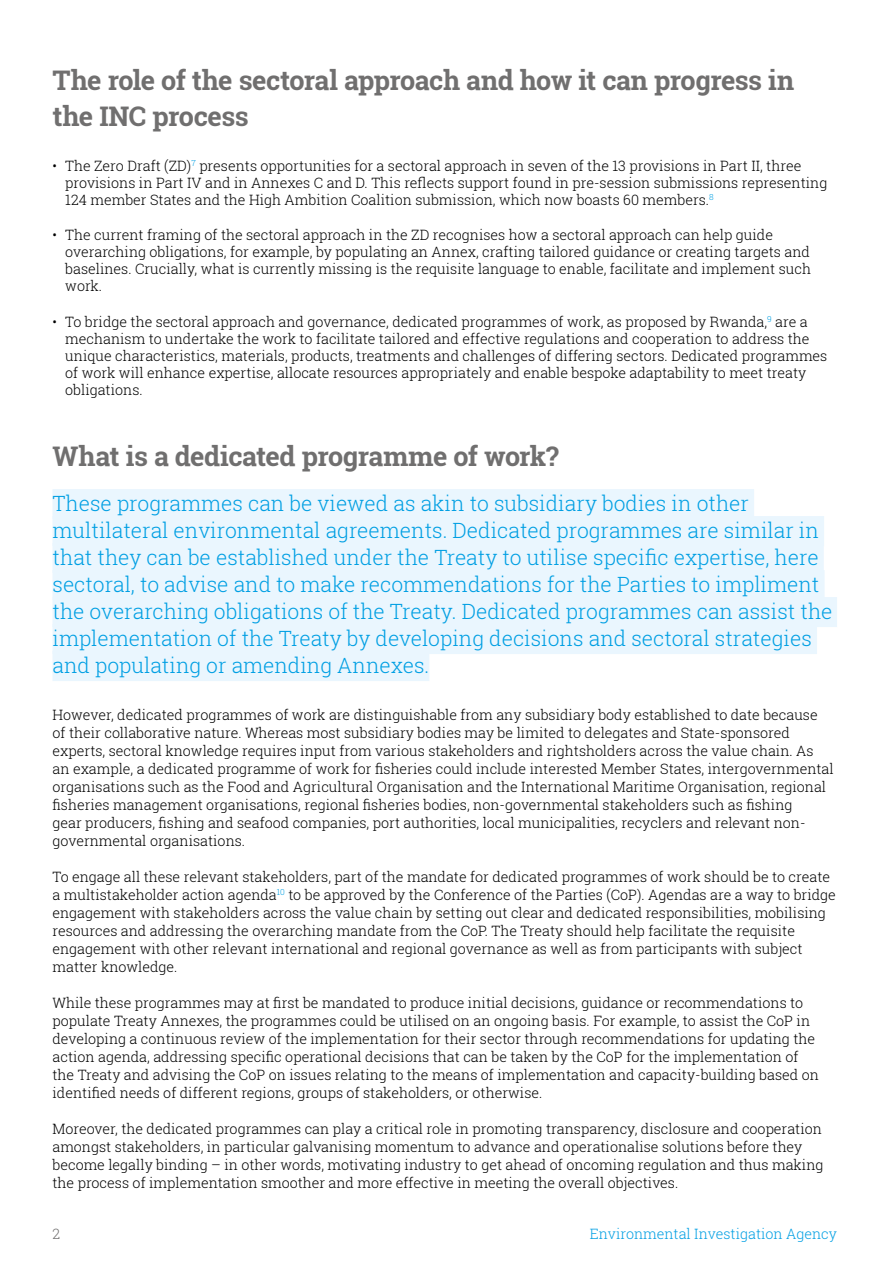
<style>
.page{position:relative;width:893px;height:1263px;background:#fff}
.page>*{position:absolute;margin:0;border:0;box-sizing:border-box;transform-origin:0 0}
.t1{font:700 27px/36px "Roboto Slab";letter-spacing:-.02em;color:#706f6f}
.t2{font:300 21px/27px "Roboto Slab";color:#009fe3}
.t3{font:300 14.25px/18px "Roboto Slab";color:#000}
.t4{font:300 14.25px "Roboto Slab";color:#009fe3}
.t5{font:300 14.25px "Roboto Slab";color:#706f6f}
</style>
<div class="page">
<div style="left:53px;top:489px;width:701px;height:30px;background:#eaf6fe"></div>
<div style="left:53px;top:516px;width:771px;height:30px;background:#eaf6fe"></div>
<div style="left:53px;top:543px;width:771px;height:30px;background:#eaf6fe"></div>
<div style="left:53px;top:570px;width:772px;height:30px;background:#eaf6fe"></div>
<div style="left:53px;top:597px;width:784px;height:30px;background:#eaf6fe"></div>
<div style="left:53px;top:624px;width:764px;height:30px;background:#eaf6fe"></div>
<div style="left:53px;top:651px;width:376px;height:30px;background:#eaf6fe"></div>
<h1 class="t1" style="left:53px;top:62px;width:743px">The role of the sectoral approach and how it can progress in the INC process</h1>
<p class="t3" style="left:65px;top:157px;width:764px;line-height:17.1px;text-indent:-13px">• The Zero Draft (ZD)<sup>7</sup> presents opportunities for a sectoral approach in seven of the 13 provisions in Part II, three provisions in Part IV and in Annexes C and D. This reflects support found in pre-session submissions representing<br>124 member States and the High Ambition Coalition submission, which now boasts 60 members.<sup>8</sup></p>
<p class="t3" style="left:65px;top:226px;width:747px;line-height:17.1px;text-indent:-13px">• The current framing of the sectoral approach in the ZD recognises how a sectoral approach can help guide overarching obligations, for example, by populating an Annex, crafting tailored guidance or creating targets and baselines. Crucially, what is currently missing is the requisite language to enable, facilitate and implement such work.</p>
<p class="t3" style="left:65px;top:312px;width:763px;line-height:17.1px;text-indent:-13px">• To bridge the sectoral approach and governance, dedicated programmes of work, as proposed by Rwanda,<sup>9</sup> are a mechanism to undertake the work to facilitate tailored and effective regulations and cooperation to address the unique characteristics, materials, products, treatments and challenges of differing sectors. Dedicated programmes of work will enhance expertise, allocate resources appropriately and enable bespoke adaptability to meet treaty obligations.</p>
<h1 class="t1" style="left:53px;top:438px;width:508px">What is a dedicated programme of work?</h1>
<p class="t2" style="left:53px;top:489px;width:781px">These programmes can be viewed as akin to subsidiary bodies in other multilateral environmental agreements. Dedicated programmes are similar in that they can be established under the Treaty to utilise specific expertise, here sectoral, to advise and to make recommendations for the Parties to impliment the overarching obligations of the Treaty. Dedicated programmes can assist the implementation of the Treaty by developing decisions and sectoral strategies and populating or amending Annexes.</p>
<p class="t3" style="left:53px;top:705px;width:783px">However, dedicated programmes of work are distinguishable from any subsidiary body established to date because of their collaborative nature. Whereas most subsidiary bodies may be limited to delegates and State-sponsored experts, sectoral knowledge requires input from various stakeholders and rightsholders across the value chain. As an example, a dedicated programme of work for fisheries could include interested Member States, intergovernmental organisations such as the Food and Agricultural Organisation and the International Maritime Organisation, regional fisheries management organisations, regional fisheries bodies, non-governmental stakeholders such as fishing<br>gear producers, fishing and seafood companies, port authorities, local municipalities, recyclers and relevant non&shy;governmental organisations.</p>
<p class="t3" style="left:53px;top:867px;width:785px">To engage all these relevant stakeholders, part of the mandate for dedicated programmes of work should be to create a multistakeholder action agenda<sup>10</sup> to be approved by the Conference of the Parties (CoP). Agendas are a way to bridge engagement with stakeholders across the value chain by setting out clear and dedicated responsibilities, mobilising resources and addressing the overarching mandate from the CoP. The Treaty should help facilitate the requisite engagement with other relevant international and regional governance as well as from participants with subject matter knowledge.</p>
<p class="t3" style="left:53px;top:993px;width:768px">While these programmes may at first be mandated to produce initial decisions, guidance or recommendations to populate Treaty Annexes, the programmes could be utilised on an ongoing basis. For example, to assist the CoP in developing a continuous review of the implementation for their sector through recommendations for updating the action agenda, addressing specific operational decisions that can be taken by the CoP for the implementation of the Treaty and advising the CoP on issues relating to the means of implementation and capacity-building based on identified needs of different regions, groups of stakeholders, or otherwise.</p>
<p class="t3" style="left:53px;top:1119px;width:772px">Moreover, the dedicated programmes can play a critical role in promoting transparency, disclosure and cooperation amongst stakeholders, in particular galvanising momentum to advance and operationalise solutions before they become legally binding – in other words, motivating industry to get ahead of oncoming regulation and thus making the process of implementation smoother and more effective in meeting the overall objectives.</p>
<p class="t5" style="left:53px;top:1224px;width:9px">2</p>
<p class="t4" style="left:590px;top:1224px;width:249px">Environmental Investigation Agency</p>
</div>
